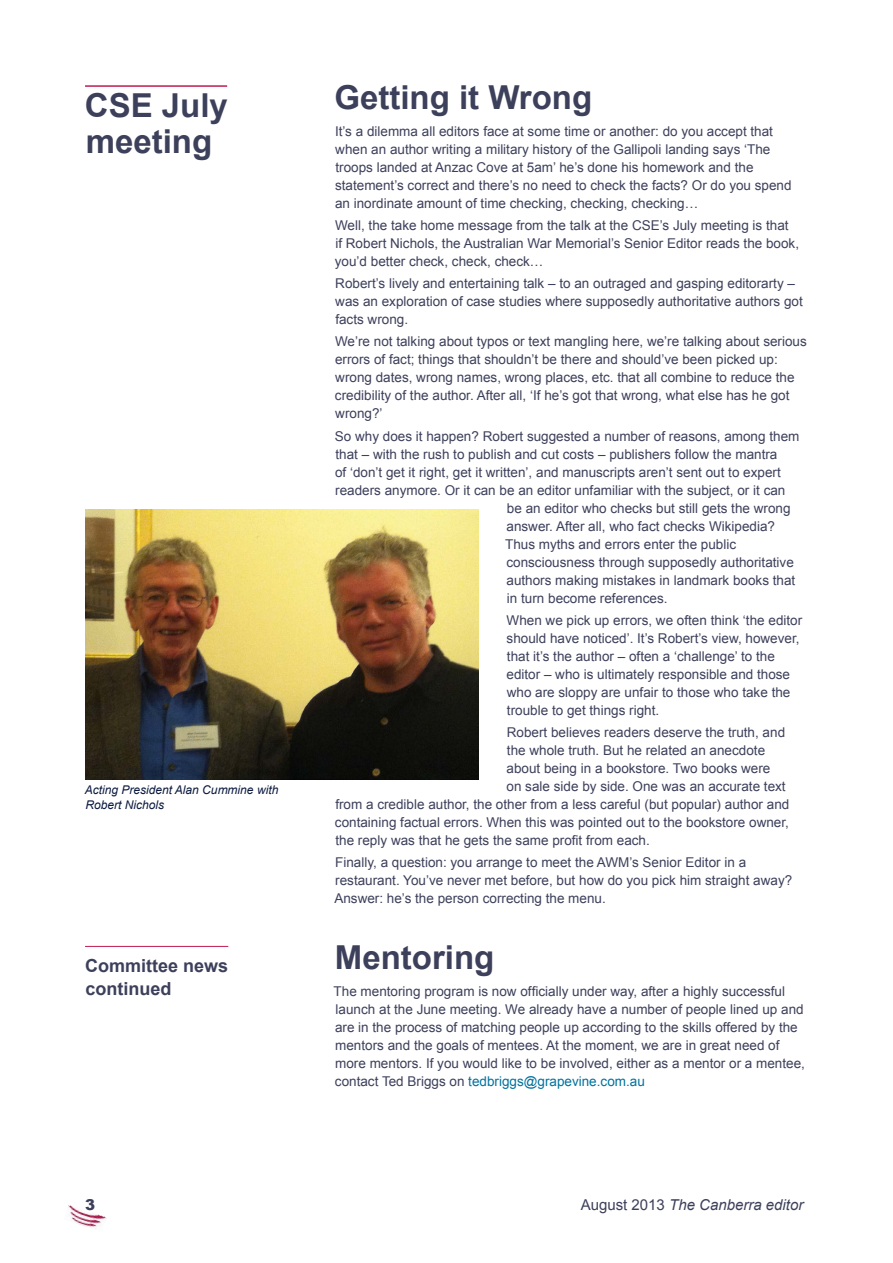
<style>
.page{position:relative;width:893px;height:1263px;background:#fff}
.page>*{position:absolute;margin:0;border:0;box-sizing:border-box;transform-origin:0 0}
.t1{font:700 33px/36px "Arial";color:#3d405b}
.t2{font:700 18px/22.5px "Arial";color:#3d405b}
.t3{font:italic 15px "Arial";color:#3d405b}
.t4{font:900 15px "Arial";color:#3d405b}
.t5{font:13.5px/18px "Arial";color:#3d405b}
.t6{font:italic 12px/15px "Arial";color:#0b1a3e}
.s1{color:#00729e}
.s2{font-style:normal}
</style>
<div class="page">
<img style="left:68px;top:1205px;width:39px;height:22px">
<img style="left:85px;top:509px;width:393px;height:270px">
<hr style="left:85px;top:85px;width:142px;height:2px;background:#be1e4f">
<hr style="left:85px;top:946px;width:143px;height:1px;background:#be1e4f">
<h1 class="t1" style="left:85px;top:88px;width:145px">CSE July meeting</h1>
<p class="t6" style="left:85px;top:783px;width:195px">Acting President Alan Cummine with<br>Robert Nichols</p>
<h3 class="t2" style="left:85px;top:955px;width:145px">Committee news continued</h3>
<h1 class="t1" style="left:334px;top:80px;width:259px">Getting it Wrong</h1>
<p class="t5" style="left:335px;top:122px;width:458px">It’s a dilemma all editors face at some time or another: do you accept that when an author writing a military history of the Gallipoli landing says ‘The troops landed at Anzac Cove at 5am’ he’s done his homework and the statement’s correct and there’s no need to check the facts? Or do you spend an inordinate amount of time checking, checking, checking…</p>
<p class="t5" style="left:335px;top:216px;width:466px">Well, the take home message from the talk at the CSE’s July meeting is that<br>if Robert Nichols, the Australian War Memorial’s Senior Editor reads the book, you’d better check, check, check…</p>
<p class="t5" style="left:335px;top:274px;width:469px">Robert’s lively and entertaining talk – to an outraged and gasping editorarty – was an exploration of case studies where supposedly authoritative authors got facts wrong.</p>
<p class="t5" style="left:335px;top:333px;width:473px">We’re not talking about typos or text mangling here, we’re talking about serious errors of fact; things that shouldn’t be there and should’ve been picked up: wrong dates, wrong names, wrong places, etc. that all combine to reduce the credibility of the author. After all, ‘If he’s got that wrong, what else has he got wrong?’</p>
<p class="t5" style="left:335px;top:427px;width:466px">So why does it happen? Robert suggested a number of reasons, among them</p>
<p class="t5" style="left:335px;top:445px;width:443px">that – with the rush to publish and cut costs – publishers follow the mantra</p>
<p class="t5" style="left:335px;top:463px;width:447px">of ‘don’t get it right, get it written’, and manuscripts aren’t sent out to expert</p>
<p class="t5" style="left:335px;top:481px;width:452px">readers anymore. Or it can be an editor unfamiliar with the subject, or it can</p>
<p class="t5" style="left:507px;top:499px;width:285px">be an editor who checks but still gets the wrong</p>
<p class="t5" style="left:506px;top:517px;width:270px">answer. After all, who fact checks Wikipedia?</p>
<p class="t5" style="left:505px;top:535px;width:233px">Thus myths and errors enter the public</p>
<p class="t5" style="left:506px;top:553px;width:289px">consciousness through supposedly authoritative</p>
<p class="t5" style="left:506px;top:571px;width:290px">authors making mistakes in landmark books that</p>
<p class="t5" style="left:507px;top:589px;width:162px">in turn become references.</p>
<p class="t5" style="left:506px;top:611px;width:297px">When we pick up errors, we often think ‘the editor should have noticed’. It’s Robert’s view, however, that it’s the author – often a ‘challenge’ to the editor – who is ultimately responsible and those who are sloppy are unfair to those who take the trouble to get things right.</p>
<p class="t5" style="left:507px;top:723px;width:280px">Robert believes readers deserve the truth, and</p>
<p class="t5" style="left:507px;top:741px;width:260px">the whole truth. But he related an anecdote</p>
<p class="t5" style="left:506px;top:759px;width:265px">about being in a bookstore. Two books were</p>
<p class="t5" style="left:507px;top:777px;width:281px">on sale side by side. One was an accurate text</p>
<p class="t5" style="left:335px;top:795px;width:455px">from a credible author, the other from a less careful (but popular) author and</p>
<p class="t5" style="left:335px;top:813px;width:456px">containing factual errors. When this was pointed out to the bookstore owner,</p>
<p class="t5" style="left:335px;top:831px;width:316px">the reply was that he gets the same profit from each.</p>
<p class="t5" style="left:334px;top:854px;width:459px">Finally, a question: you arrange to meet the AWM’s Senior Editor in a restaurant. You’ve never met before, but how do you pick him straight away?<br>Answer: he’s the person correcting the menu.</p>
<h1 class="t1" style="left:335px;top:941px;width:161px">Mentoring</h1>
<p class="t5" style="left:334px;top:982px;width:473px">The mentoring program is now officially under way, after a highly successful launch at the June meeting. We already have a number of people lined up and are in the process of matching people up according to the skills offered by the mentors and the goals of mentees. At the moment, we are in great need of more mentors. If you would like to be involved, either as a mentor or a mentee, contact Ted Briggs on <span class="s1">tedbriggs@grapevine.com.au</span></p>
<p class="t4" style="left:85px;top:1194px;width:12px">3</p>
<p class="t3" style="left:581px;top:1195px;width:224px"><span class="s2">August 2013</span> The Canberra editor</p>
</div>
